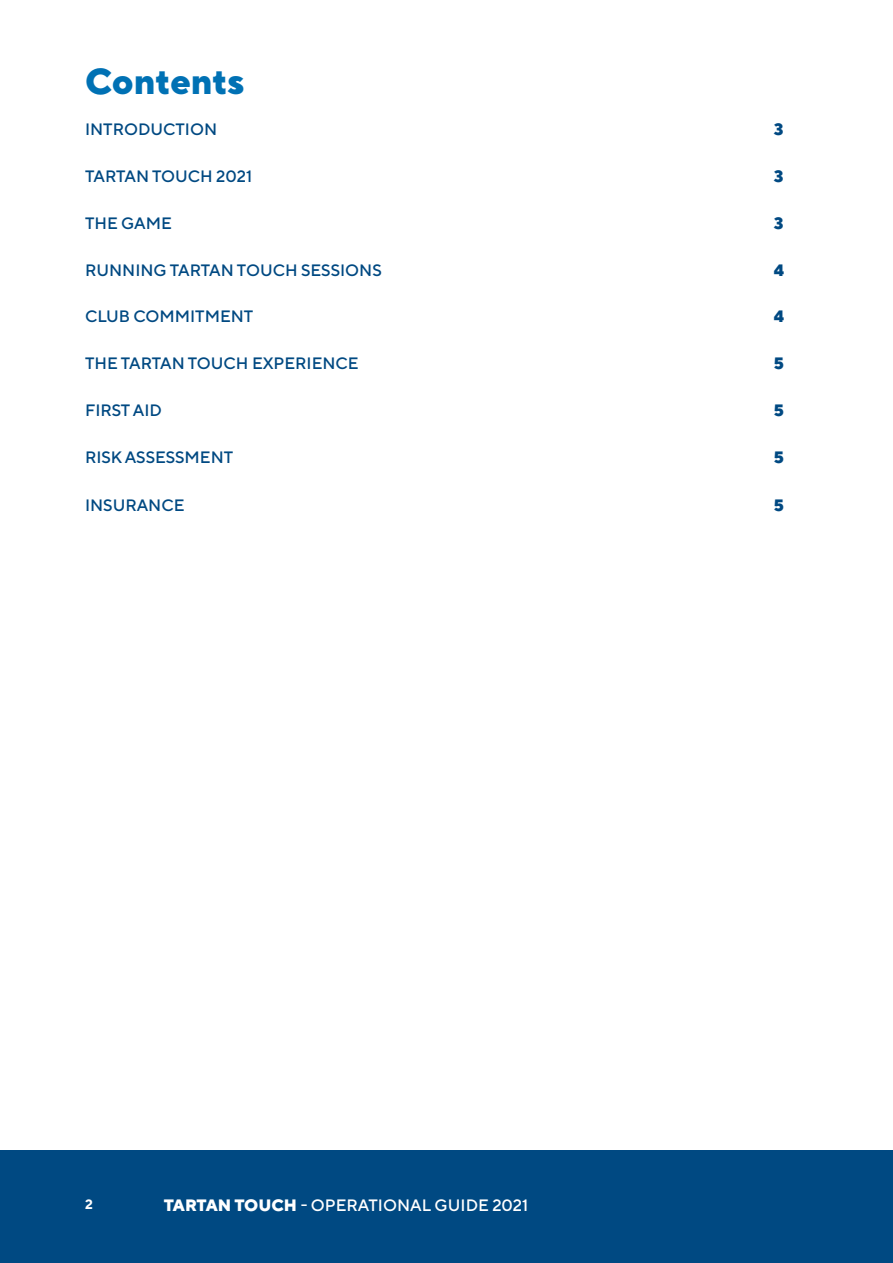
<style>
.page{position:relative;width:893px;height:1263px;background:#fff}
.page>*{position:absolute;margin:0;border:0;box-sizing:border-box;transform-origin:0 0}
.t1{font:800 36px "TT Norms Pro";letter-spacing:-.01em;color:#0071b4}
.t2{font:500 16.5px "TT Norms Pro";color:#004982}
.t3{font:500 16.5px "TT Norms Pro";color:#fff}
.t4{font:800 16.5px "TT Norms Pro";color:#004982}
.t5{font:700 13.5px "TT Norms Pro";color:#fff}
.s1{font-weight:800}
</style>
<div class="page">
<div style="left:0;top:1150px;width:893px;height:113px;background:#004982"></div>
<h1 class="t1" style="left:85px;top:55px;width:161px">Contents</h1>
<p class="t2" style="left:85px;top:117px;width:134px">INTRODUCTION</p>
<p class="t4" style="left:774px;top:117px;width:11px">3</p>
<p class="t2" style="left:85px;top:164px;width:169px">TARTAN TOUCH 2021</p>
<p class="t4" style="left:774px;top:164px;width:11px">3</p>
<p class="t2" style="left:85px;top:211px;width:88px">THE GAME</p>
<p class="t4" style="left:774px;top:211px;width:11px">3</p>
<p class="t2" style="left:85px;top:258px;width:298px">RUNNING TARTAN TOUCH SESSIONS</p>
<p class="t4" style="left:774px;top:257px;width:12px">4</p>
<p class="t2" style="left:85px;top:304px;width:170px">CLUB COMMITMENT</p>
<p class="t4" style="left:774px;top:304px;width:12px">4</p>
<p class="t2" style="left:85px;top:351px;width:275px">THE TARTAN TOUCH EXPERIENCE</p>
<p class="t4" style="left:774px;top:351px;width:12px">5</p>
<p class="t2" style="left:85px;top:398px;width:78px">FIRST AID</p>
<p class="t4" style="left:774px;top:398px;width:12px">5</p>
<p class="t2" style="left:85px;top:445px;width:150px">RISK ASSESSMENT</p>
<p class="t4" style="left:774px;top:444px;width:12px">5</p>
<p class="t2" style="left:85px;top:493px;width:101px">INSURANCE</p>
<p class="t4" style="left:774px;top:492px;width:12px">5</p>
<p class="t5" style="left:85px;top:1194px;width:9px">2</p>
<p class="t3" style="left:164px;top:1193px;width:366px"><span class="s1">TARTAN TOUCH</span> - OPERATIONAL GUIDE 2021</p>
</div>
